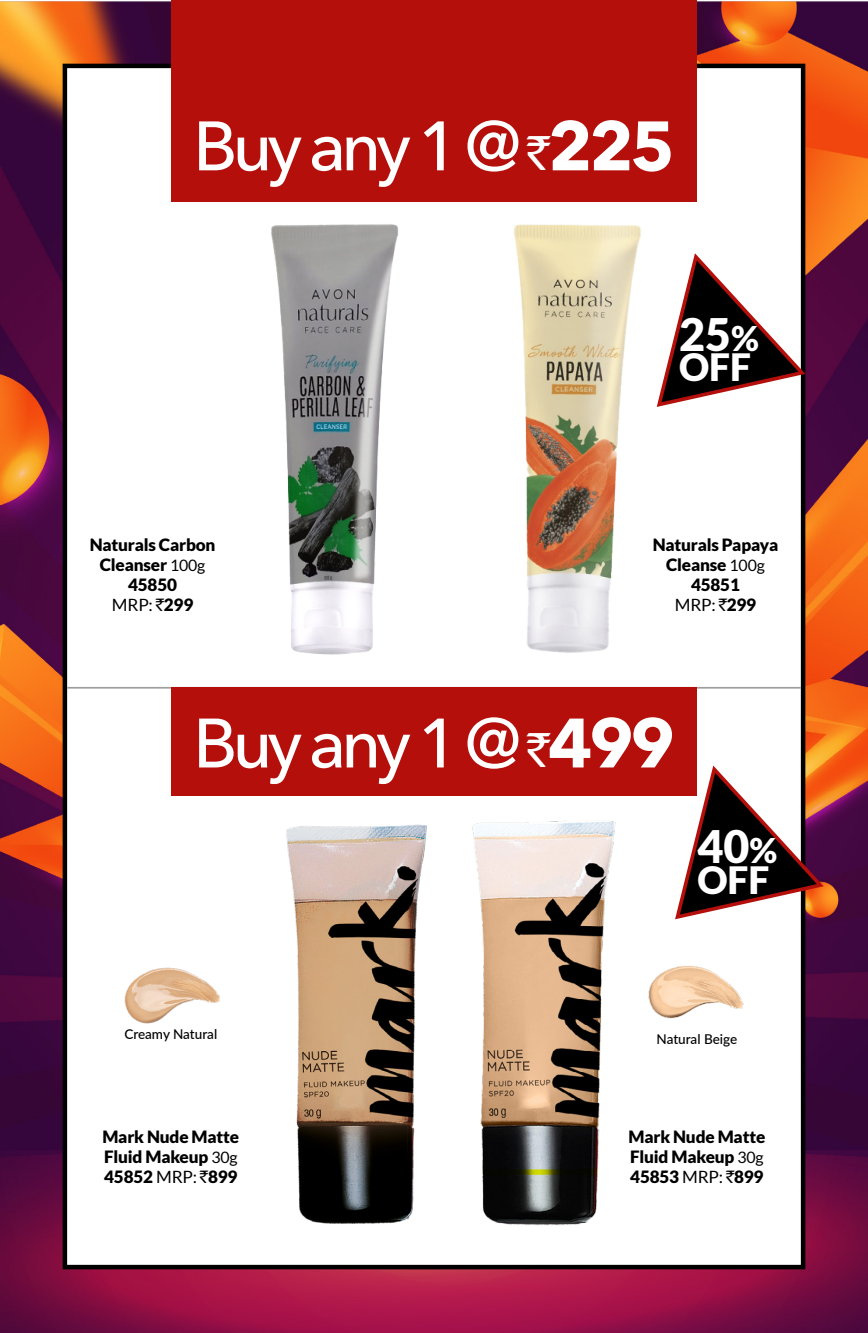
<style>
.page{position:relative;width:868px;height:1333px;background:#fff}
.page>*{position:absolute;margin:0;border:0;box-sizing:border-box;transform-origin:0 0}
.t1{font:500 69.08px "Avenir Next";letter-spacing:-.075em;color:#fff}
.t2{font:900 44.77px "Lato";color:#fff}
.t3{font:900 37.57px "Lato";color:#fff}
.t4{font:900 16.88px/20.2px "Lato";letter-spacing:-.01em;color:#000;text-align:center}
.t5{font:500 13.5px "Lato";letter-spacing:-.005em;color:#000}
.s1{font-family:"Rupee Foradian";font-weight:400;font-size:46.57px}
.s2{font-weight:700}
.s3{font-size:33.98px}
.s4{font-weight:400;font-size:15.75px}
.s5{font-weight:400}
.s6{font-family:"Rupee Foradian";font-weight:400}
</style>
<div class="page">
<img style="left:0;top:1px;width:867px;height:1332px">
<div style="left:63px;top:64px;width:742px;height:1205px;background:#fff;border:4px solid #000"></div>
<div style="left:171px;top:0;width:526px;height:202px;background:#b40f0b"></div>
<hr style="left:67px;top:687px;width:733px;height:2px;background:#9d9d9c">
<div style="left:171px;top:687px;width:526px;height:109px;background:#b40f0b"></div>
<img style="left:271px;top:224px;width:128px;height:431px">
<img style="left:514px;top:224px;width:127px;height:429px">
<img style="left:461px;top:820px;width:163px;height:449px">
<img style="left:124px;top:967px;width:96px;height:57px">
<img style="left:648px;top:966px;width:96px;height:53px">
<svg style="left:656px;top:252px;width:152px;height:157px"></svg>
<svg style="left:675px;top:764px;width:152px;height:158px"></svg>
<img style="left:286px;top:824px;width:141px;height:400px">
<h1 class="t1" style="left:193px;top:101px;width:483px">Buy any 1 @ <span class="s1">`</span><span class="s2">225</span></h1>
<h2 class="t2" style="left:679px;top:307px;width:81px">25<span class="s3">%</span></h2>
<h3 class="t3" style="left:679px;top:344px;width:74px">OFF</h3>
<p class="t4" style="left:90px;top:534px;width:127px">Naturals Carbon<br>Cleanser <span class="s4">100g<br></span>45850<br><span class="s5">MRP:</span> <span class="s6">`</span>299</p>
<p class="t4" style="left:652px;top:534px;width:127px">Naturals Papaya<br>Cleanse <span class="s4">100g<br></span>45851<br><span class="s5">MRP:</span> <span class="s6">`</span>299</p>
<h1 class="t1" style="left:193px;top:698px;width:483px">Buy any 1 @ <span class="s1">`</span><span class="s2">499</span></h1>
<h2 class="t2" style="left:697px;top:819px;width:81px">40<span class="s3">%</span></h2>
<h3 class="t3" style="left:697px;top:857px;width:74px">OFF</h3>
<p class="t5" style="left:124px;top:1025px;width:94px">Creamy Natural</p>
<p class="t5" style="left:656px;top:1030px;width:82px">Natural Beige</p>
<p class="t4" style="left:102px;top:1126px;width:138px;text-align:justify">Mark Nude Matte Fluid Makeup <span class="s4">30g </span>45852 <span class="s5">MRP:</span> <span class="s6">`</span>899</p>
<p class="t4" style="left:628px;top:1126px;width:138px;text-align:justify">Mark Nude Matte Fluid Makeup <span class="s4">30g </span>45853 <span class="s5">MRP:</span> <span class="s6">`</span>899</p>
</div>
